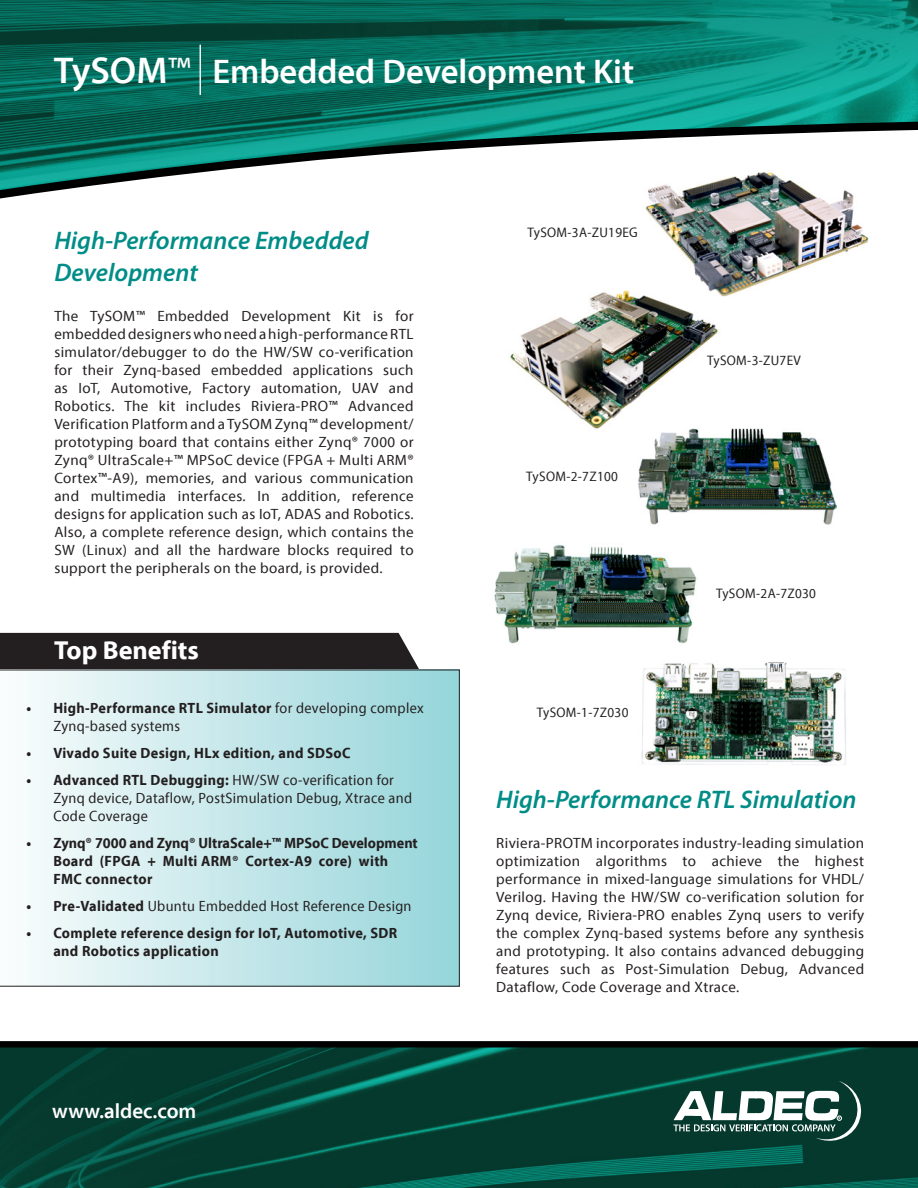
<style>
.page{position:relative;width:918px;height:1188px;background:#fff}
.page>*{position:absolute;margin:0;border:0;box-sizing:border-box;transform-origin:0 0}
.t1{font:600 34.5px "Myriad Pro";color:#fff}
.t2{font:700 26.25px "Myriad Pro";color:#fff}
.t3{font:italic 600 25.5px "Myriad Pro";color:#008d87}
.t4{font:600 21px "Myriad Pro";color:#fff}
.t5{font:15px/18px "Myriad Pro";letter-spacing:.025em;color:#231f20;text-align:justify}
.t6{font:15px/18px "Myriad Pro";letter-spacing:.025em;color:#231f20;scale:.95 1}
.t7{font:700 15px/18px "Myriad Pro";letter-spacing:.025em;color:#231f20;scale:.95 1}
.t8{font:700 15px/18px "Myriad Pro";color:#231f20;text-align:center;scale:.95 1}
.t9{font:13.8px "Myriad Pro";letter-spacing:.025em;color:#231f20;scale:.95 1}
.s1{font-size:37.5px}
.s2{font-weight:400;font-size:37.5px}
.s3{font-weight:700}
</style>
<div class="page">
<img style="left:0;top:1047px;width:918px;height:141px">
<div style="left:0;top:1041px;width:918px;height:6px;background:#000001"></div>
<svg style="left:673px;top:1081px;width:193px;height:64px"></svg>
<svg style="left:0;top:0;width:918px;height:117px;background:#077768"></svg>
<svg style="left:0;top:117px;width:918px;height:82px"></svg>
<hr style="left:200px;top:45px;width:1px;height:50px;background:#fff">
<img style="left:644px;top:170px;width:226px;height:127px">
<div style="left:0;top:633px;width:419px;height:37px;background:#231f20"></div>
<svg style="left:0;top:670px;width:460px;height:317px;background:#c7e7ea"></svg>
<img style="left:494px;top:545px;width:203px;height:99px">
<img style="left:641px;top:662px;width:205px;height:103px">
<img style="left:510px;top:287px;width:213px;height:142px">
<img style="left:638px;top:428px;width:198px;height:97px">
<h1 class="t1" style="left:54px;top:50px;width:582px"><span class="s1">TySOM</span><span class="s2">™</span> Embedded Development Kit</h1>
<p class="t3" style="left:54px;top:224px;width:316px">High-Performance Embedded</p>
<p class="t3" style="left:54px;top:256px;width:145px">Development</p>
<p class="t5" style="left:54px;top:306px;width:361px">The TySOM™ Embedded Development Kit is for embedded designers who need a high-performance RTL simulator/debugger to do the HW/SW co-verification for their Zynq-based embedded applications such as IoT, Automotive, Factory automation, UAV and Robotics. The kit includes Riviera-PRO™ Advanced Verification Platform and a TySOM Zynq™ development/ prototyping board that contains either Zynq® 7000 or Zynq® UltraScale+™ MPSoC device (FPGA + Multi ARM® Cortex™-A9), memories, and various communication and multimedia interfaces. In addition, reference designs for application such as IoT, ADAS and Robotics.<br>Also, a complete reference design, which contains the SW (Linux) and all the hardware blocks required to support the peripherals on the board, is provided.</p>
<p class="t9" style="left:527px;top:223px;width:118px">TySOM-3A-ZU19EG</p>
<p class="t9" style="left:526px;top:468px;width:98px">TySOM-2-7Z100</p>
<p class="t9" style="left:707px;top:352px;width:100px">TySOM-3-ZU7EV</p>
<p class="t9" style="left:716px;top:585px;width:107px">TySOM-2A-7Z030</p>
<p class="t2" style="left:54px;top:633px;width:146px">Top Benefits</p>
<p class="t6" style="left:53px;top:699px;width:391px;text-indent:-27px"><span class="s3">• High-Performance RTL Simulator</span> for developing complex<br>Zynq-based systems</p>
<p class="t7" style="left:26px;top:744px;width:343px">• Vivado Suite Design, HLx edition, and SDSoC</p>
<p class="t6" style="left:53px;top:771px;width:379px;text-indent:-27px"><span class="s3">• Advanced RTL Debugging:</span> HW/SW co-verification for<br>Zynq device, Dataflow, PostSimulation Debug, Xtrace and<br>Code Coverage</p>
<p class="t8" style="left:26px;top:834px;width:414px">• Zynq® 7000 and Zynq® UltraScale+™ MPSoC Development<br>Board (FPGA + Multi ARM® Cortex-A9 core) with</p>
<p class="t7" style="left:53px;top:870px;width:106px">FMC connector</p>
<p class="t6" style="left:26px;top:897px;width:407px"><span class="s3">• Pre-Validated</span> Ubuntu Embedded Host Reference Design</p>
<p class="t7" style="left:53px;top:924px;width:364px;text-indent:-27px">• Complete reference design for IoT, Automotive, SDR and Robotics application</p>
<p class="t4" style="left:52px;top:1097px;width:146px">www.aldec.com</p>
<p class="t9" style="left:537px;top:704px;width:98px">TySOM-1-7Z030</p>
<p class="t3" style="left:496px;top:783px;width:362px">High-Performance RTL Simulation</p>
<p class="t5" style="left:496px;top:834px;width:369px">Riviera-PROTM incorporates industry-leading simulation optimization algorithms to achieve the highest performance in mixed-language simulations for VHDL/ Verilog. Having the HW/SW co-verification solution for Zynq device, Riviera-PRO enables Zynq users to verify the complex Zynq-based systems before any synthesis and prototyping. It also contains advanced debugging features such as Post-Simulation Debug, Advanced Dataflow, Code Coverage and Xtrace.</p>
</div>
